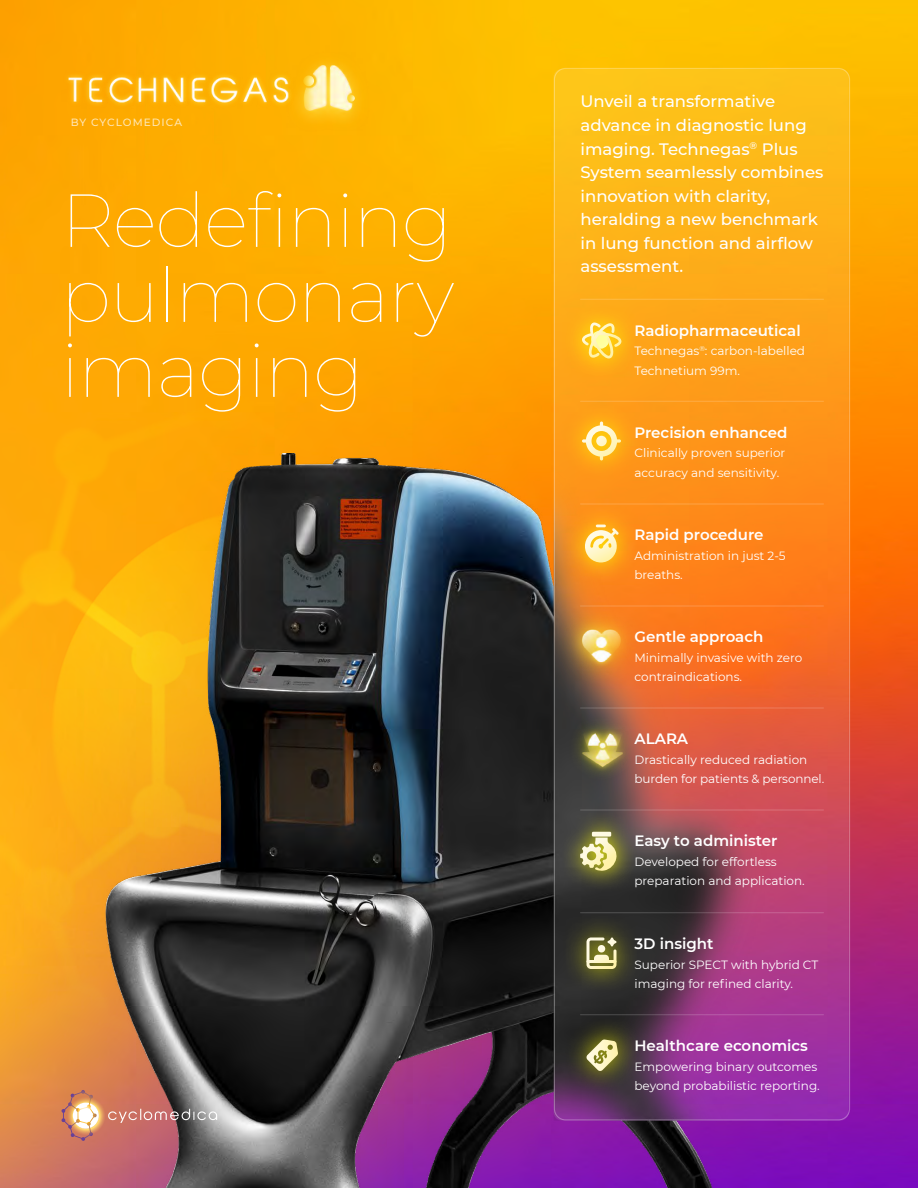
<style>
.page{position:relative;width:918px;height:1188px;background:#fff}
.page>*{position:absolute;margin:0;border:0;box-sizing:border-box;transform-origin:0 0}
.t1{font:100 75px/75px "Montserrat";letter-spacing:-.02em;color:#fff;text-align:justify}
.t2{font:500 16.5px/23.5px "Montserrat";color:#fff}
.t3{font:600 15px "Montserrat";color:#fff}
.t4{font:12px/19.5px "Montserrat";color:#fff}
.t5{font:500 10.5px "Montserrat";letter-spacing:.1em;color:#fff}
</style>
<div class="page">
<img style="left:0;top:0;width:918px;height:1188px">
<img style="left:0;top:376px;width:421px;height:718px">
<img style="left:28px;top:453px;width:758px;height:735px">
<img style="left:205px;top:70px;width:39px;height:39px">
<img style="left:163px;top:71px;width:21px;height:23px">
<img style="left:236px;top:71px;width:31px;height:39px">
<img style="left:161px;top:86px;width:2px;height:8px">
<img style="left:102px;top:70px;width:38px;height:39px">
<img style="left:267px;top:70px;width:13px;height:39px">
<img style="left:82px;top:71px;width:28px;height:39px">
<img style="left:184px;top:71px;width:28px;height:39px">
<img style="left:61px;top:71px;width:28px;height:38px">
<img style="left:259px;top:94px;width:15px;height:16px">
<img style="left:149px;top:86px;width:12px;height:8px">
<img style="left:84px;top:83px;width:16px;height:15px">
<img style="left:187px;top:81px;width:15px;height:15px">
<img style="left:134px;top:86px;width:15px;height:8px">
<img style="left:66px;top:73px;width:16px;height:15px">
<img style="left:197px;top:73px;width:15px;height:15px">
<img style="left:173px;top:91px;width:15px;height:3px">
<img style="left:132px;top:71px;width:31px;height:15px">
<img style="left:95px;top:94px;width:15px;height:16px">
<img style="left:132px;top:94px;width:27px;height:16px">
<img style="left:134px;top:94px;width:15px;height:15px">
<img style="left:159px;top:94px;width:31px;height:16px">
<img style="left:197px;top:94px;width:15px;height:16px">
<img style="left:214px;top:83px;width:15px;height:16px">
<img style="left:280px;top:46px;width:95px;height:92px">
<svg style="left:348px;top:95px;width:7px;height:7px"></svg>
<svg style="left:303px;top:75px;width:11px;height:11px"></svg>
<svg style="left:553px;top:69px;width:296px;height:1051px;background:#d57937"></svg>
<hr style="left:580px;top:299px;width:244px;height:1px;background:#fff">
<hr style="left:580px;top:708px;width:244px;height:1px;background:#fff">
<hr style="left:580px;top:504px;width:244px;height:1px;background:#fff">
<hr style="left:580px;top:912px;width:244px;height:1px;background:#fff">
<hr style="left:580px;top:401px;width:244px;height:1px;background:#fff">
<hr style="left:580px;top:810px;width:244px;height:1px;background:#fff">
<hr style="left:580px;top:606px;width:244px;height:1px;background:#fff">
<hr style="left:580px;top:1014px;width:244px;height:1px;background:#fff">
<div style="left:562px;top:304px;width:76px;height:75px;background:#feaa17"></div>
<svg style="left:582px;top:322px;width:39px;height:36px"></svg>
<div style="left:563px;top:402px;width:77px;height:77px;background:#fe9d18"></div>
<svg style="left:582px;top:422px;width:39px;height:38px"></svg>
<div style="left:553px;top:601px;width:94px;height:87px;background:#ff0;opacity:.62"></div>
<img style="left:561px;top:611px;width:81px;height:71px">
<div style="left:567px;top:716px;width:70px;height:67px;background:#ff0;opacity:.6"></div>
<img style="left:573px;top:722px;width:59px;height:54px">
<svg style="left:563px;top:502px;width:76px;height:83px;background:#f9901b"></svg>
<svg style="left:583px;top:525px;width:36px;height:37px"></svg>
<svg style="left:563px;top:915px;width:76px;height:77px;background:#37372a"></svg>
<svg style="left:586px;top:938px;width:31px;height:31px"></svg>
<svg style="left:565px;top:1017px;width:75px;height:75px;background:#3b342f"></svg>
<svg style="left:586px;top:1040px;width:32px;height:31px"></svg>
<svg style="left:561px;top:813px;width:75px;height:79px;background:#4c4a3d"></svg>
<svg style="left:580px;top:832px;width:37px;height:39px"></svg>
<svg style="left:61px;top:1090px;width:156px;height:51px;background:#b98174"></svg>
<p class="t5" style="left:70px;top:115px;width:113px">BY CYCLOMEDICA</p>
<h1 class="t1" style="left:61px;top:181px;width:395px">Redefining pulmonary imaging</h1>
<h2 class="t2" style="left:580px;top:89px;width:245px">Unveil a transformative advance in diagnostic lung imaging. Technegas<sup>®</sup> Plus<br>System seamlessly combines innovation with clarity, heralding a new benchmark in lung function and airflow assessment.</h2>
<p class="t3" style="left:634px;top:320px;width:168px">Radiopharmaceutical</p>
<p class="t4" style="left:634px;top:341px;width:172px">Technegas<sup>®</sup>: carbon-labelled<br>Technetium 99m.</p>
<p class="t3" style="left:634px;top:422px;width:154px">Precision enhanced</p>
<p class="t4" style="left:634px;top:443px;width:152px">Clinically proven superior accuracy and sensitivity.</p>
<p class="t3" style="left:634px;top:524px;width:131px">Rapid procedure</p>
<p class="t4" style="left:634px;top:545px;width:153px">Administration in just 2-5 breaths.</p>
<p class="t3" style="left:634px;top:626px;width:130px">Gentle approach</p>
<p class="t4" style="left:634px;top:647px;width:169px">Minimally invasive with zero contraindications.</p>
<p class="t3" style="left:634px;top:728px;width:55px">ALARA</p>
<p class="t4" style="left:634px;top:749px;width:191px">Drastically reduced radiation burden for patients &amp; personnel.</p>
<p class="t3" style="left:634px;top:830px;width:145px">Easy to administer</p>
<p class="t4" style="left:634px;top:851px;width:172px">Developed for effortless preparation and application.</p>
<p class="t3" style="left:634px;top:933px;width:80px">3D insight</p>
<p class="t4" style="left:634px;top:954px;width:185px">Superior SPECT with hybrid CT imaging for refined clarity.</p>
<p class="t3" style="left:634px;top:1035px;width:175px">Healthcare economics</p>
<p class="t4" style="left:634px;top:1056px;width:187px">Empowering binary outcomes beyond probabilistic reporting.</p>
</div>
